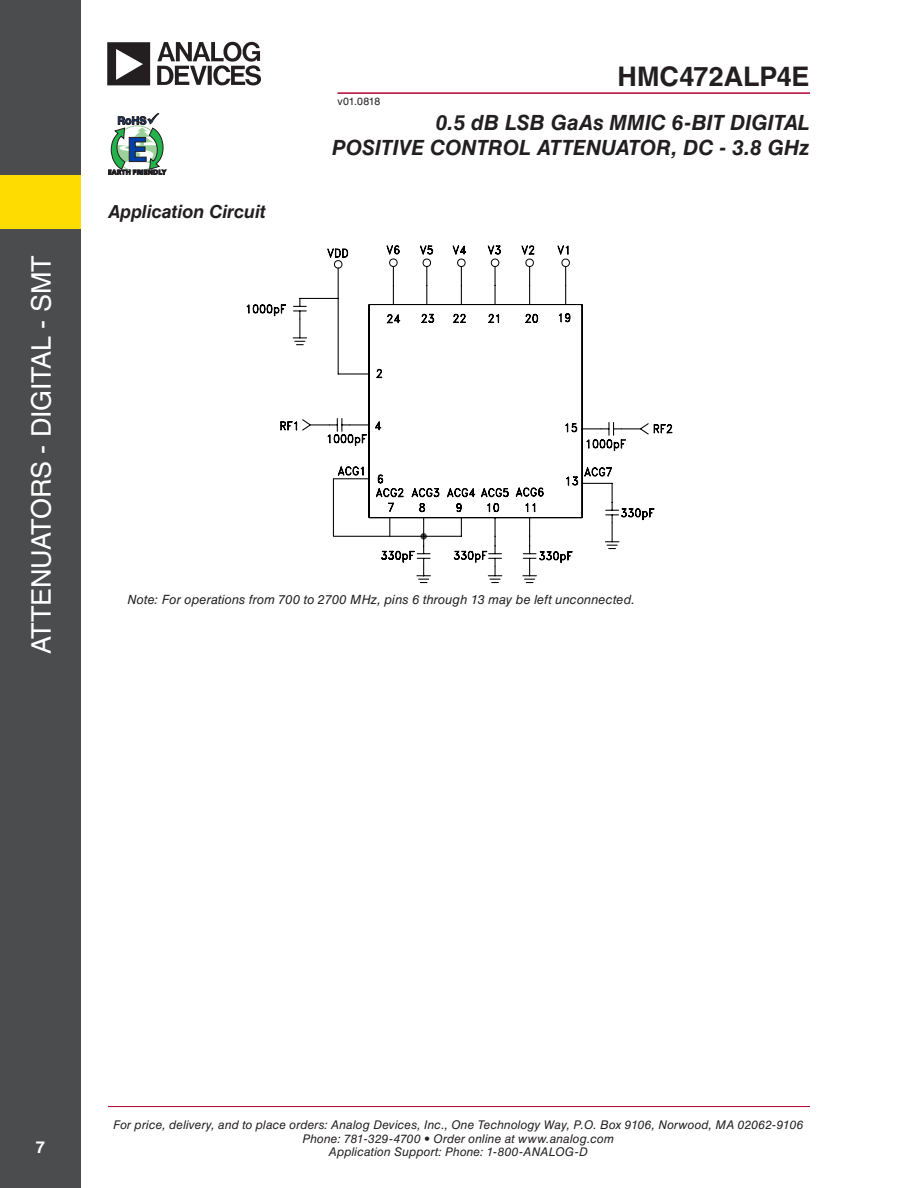
<style>
.page{position:relative;width:918px;height:1188px;background:#fff}
.page>*{position:absolute;margin:0;border:0;box-sizing:border-box;transform-origin:0 0}
.t1{font:27px "Helvetica LT Std";letter-spacing:-.015em;color:#fff}
.t2{font:700 27px "Helvetica LT Std";color:#231f20}
.t3{font:italic 700 21px/25.2px "Helvetica LT Std";color:#231f20;text-align:right}
.t4{font:italic 700 18px "Helvetica LT Std";letter-spacing:-.005em;color:#231f20}
.t5{font:700 16.5px "Helvetica LT Std";color:#fff}
.t6{font:italic 12.75px "Helvetica LT Std";letter-spacing:.005em;color:#231f20}
.t7{font:italic 12px/13.5px "Helvetica LT Std";letter-spacing:.01em;color:#231f20;text-align:center}
.t8{font:10.5px "Helvetica LT Std";letter-spacing:-.015em;color:#231f20}
</style>
<div class="page">
<hr style="left:108px;top:1106px;width:702px;height:1px;background:#b30437">
<hr style="left:338px;top:92px;width:472px;height:2px;background:#b30437">
<svg style="left:108px;top:113px;width:58px;height:62px"></svg>
<div style="left:0;top:0;width:81px;height:1188px;background:#4b4c4d"></div>
<div style="left:0;top:175px;width:81px;height:54px;background:#ffdc01"></div>
<svg style="left:107px;top:42px;width:154px;height:43px"></svg>
<svg style="left:381px;top:513px;width:272px;height:64px"></svg>
<svg style="left:246px;top:248px;width:404px;height:295px"></svg>
<svg style="left:421px;top:533px;width:6px;height:6px"></svg>
<svg style="left:334px;top:258px;width:236px;height:11px"></svg>
<svg style="left:417px;top:575px;width:13px;height:8px"></svg>
<svg style="left:488px;top:575px;width:14px;height:8px"></svg>
<svg style="left:523px;top:575px;width:13px;height:8px"></svg>
<svg style="left:605px;top:541px;width:14px;height:8px"></svg>
<svg style="left:293px;top:337px;width:14px;height:8px"></svg>
<svg style="left:294px;top:298px;width:12px;height:21px"></svg>
<svg style="left:417px;top:545px;width:13px;height:21px"></svg>
<svg style="left:489px;top:545px;width:12px;height:21px"></svg>
<svg style="left:523px;top:545px;width:13px;height:21px"></svg>
<svg style="left:606px;top:502px;width:13px;height:21px"></svg>
<svg style="left:601px;top:422px;width:20px;height:13px"></svg>
<svg style="left:329px;top:419px;width:21px;height:12px"></svg>
<h1 class="t1" style="left:26px;top:654px;width:400px;rotate:-90deg">ATTENUATORS - DIGITAL - SMT</h1>
<h1 class="t2" style="left:617px;top:60px;width:194px">HMC472ALP4E</h1>
<h3 class="t4" style="left:108px;top:201px;width:159px">Application Circuit</h3>
<p class="t8" style="left:338px;top:95px;width:44px">v01.0818</p>
<h2 class="t3" style="left:332px;top:109px;width:479px">0.5 dB LSB GaAs MMIC 6-BIT DIGITAL<br>POSITIVE CONTROL ATTENUATOR, DC - 3.8 GHz</h2>
<p class="t6" style="left:128px;top:592px;width:509px">Note: For operations from 700 to 2700 MHz, pins 6 through 13 may be left unconnected.</p>
<h3 class="t5" style="left:36px;top:1138px;width:11px">7</h3>
<p class="t7" style="left:113px;top:1118px;width:692px">For price, delivery, and to place orders: Analog Devices, Inc., One Technology Way, P.O. Box 9106, Norwood, MA 02062-9106<br>Phone: 781-329-4700 • Order online at www.analog.com<br>Application Support: Phone: 1-800-ANALOG-D</p>
</div>
